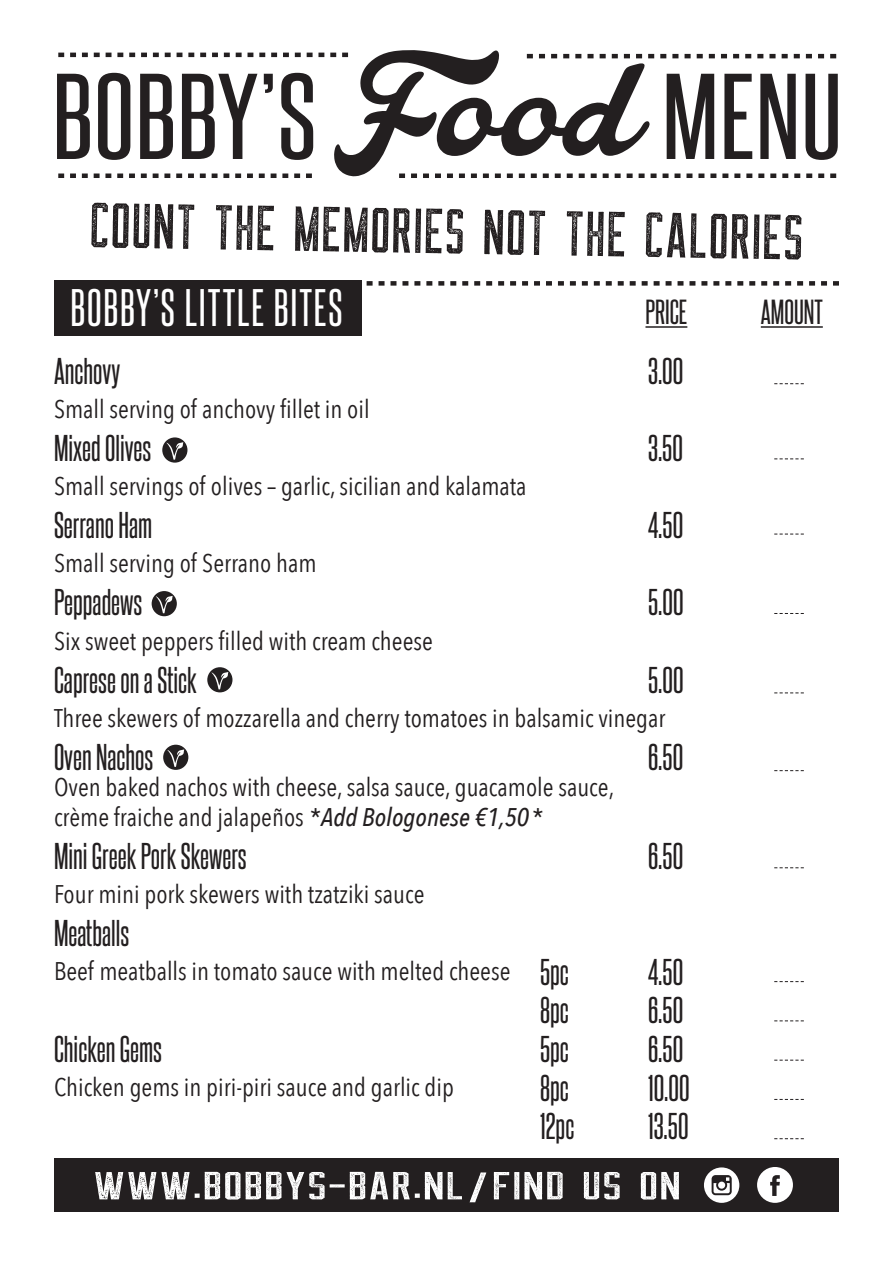
<style>
.page{position:relative;width:893px;height:1263px;background:#fff}
.page>*{position:absolute;margin:0;border:0;box-sizing:border-box;transform-origin:0 0}
.t1{font:103.5px "Steelfish Rg";letter-spacing:.01em;color:#231f20;scale:1.2 1}
.t2{font:63.45px "The Farmer Textured";color:#231f20}
.t3{font:45.45px "Steelfish Rg";letter-spacing:.04em;color:#fff}
.t4{font:39.3px "The Farmer Textured";color:#fff;scale:1.57 1}
.t5{font:32.1px "Steelfish Rg";color:#231f20}
.t6{font:30px "Steelfish Rg";color:#231f20}
.t7{font:25.5px/30.6px "Avenir Next Condensed";color:#231f20}
.s1{font-family:"Lakesight Personal Use Only";font-size:159.3px}
.s2{font-family:"Lakesight Personal Use Only";font-size:153.6px}
.s3{font-family:"Lakesight Personal Use Only";font-size:147.15px}
.s4{font-weight:500;font-style:italic}
.s5{font-family:"Steelfish Rg";font-size:32.1px}
</style>
<div class="page">
<svg style="left:774px;top:383px;width:30px;height:1px"></svg>
<svg style="left:774px;top:458px;width:30px;height:1px"></svg>
<svg style="left:774px;top:533px;width:30px;height:1px"></svg>
<svg style="left:774px;top:613px;width:30px;height:1px"></svg>
<svg style="left:774px;top:692px;width:30px;height:1px"></svg>
<svg style="left:774px;top:770px;width:30px;height:1px"></svg>
<svg style="left:774px;top:867px;width:30px;height:1px"></svg>
<svg style="left:774px;top:981px;width:30px;height:1px"></svg>
<svg style="left:774px;top:1020px;width:30px;height:1px"></svg>
<svg style="left:774px;top:1060px;width:30px;height:1px"></svg>
<svg style="left:774px;top:1099px;width:30px;height:1px"></svg>
<svg style="left:774px;top:1138px;width:30px;height:1px"></svg>
<div style="left:54px;top:1158px;width:785px;height:53px;background:#231f20"></div>
<svg style="left:704px;top:1167px;width:35px;height:36px"></svg>
<svg style="left:757px;top:1167px;width:36px;height:36px"></svg>
<svg style="left:367px;top:281px;width:472px;height:5px"></svg>
<div style="left:54px;top:281px;width:307px;height:55px;background:#231f20"></div>
<hr style="left:645px;top:326px;width:42px;height:2px;background:#231f20">
<hr style="left:761px;top:326px;width:62px;height:2px;background:#231f20">
<div style="left:163px;top:745px;width:25px;height:25px;background:#231f20;border-radius:50%"></div>
<svg style="left:167px;top:749px;width:17px;height:18px"></svg>
<div style="left:207px;top:667px;width:25px;height:25px;background:#231f20;border-radius:50%"></div>
<svg style="left:211px;top:672px;width:17px;height:17px"></svg>
<div style="left:152px;top:591px;width:25px;height:25px;background:#231f20;border-radius:50%"></div>
<svg style="left:156px;top:596px;width:17px;height:17px"></svg>
<svg style="left:162px;top:437px;width:25px;height:26px"></svg>
<svg style="left:166px;top:442px;width:17px;height:18px"></svg>
<svg style="left:58px;top:53px;width:290px;height:4px"></svg>
<svg style="left:58px;top:173px;width:254px;height:5px"></svg>
<svg style="left:527px;top:54px;width:309px;height:4px"></svg>
<svg style="left:399px;top:173px;width:437px;height:5px"></svg>
<h1 class="t1" style="left:52px;top:53px;width:659px">BOBBY’S<span class="s1">F</span><span class="s2">oo</span><span class="s3">d</span> MENU</h1>
<h2 class="t2" style="left:90px;top:199px;width:716px;rotate:1deg">COUNT THE MEMORIES NOT THE CALORIES</h2>
<h3 class="t3" style="left:71px;top:280px;width:273px">BOBBY’S LITTLE BITES</h3>
<p class="t6" style="left:645px;top:293px;width:43px">PRICE</p>
<p class="t6" style="left:761px;top:293px;width:64px">AMOUNT</p>
<p class="t5" style="left:54px;top:351px;width:68px">Anchovy</p>
<p class="t5" style="left:648px;top:351px;width:37px">3.00</p>
<p class="t7" style="left:54px;top:393px;width:317px">Small serving of anchovy fillet in oil</p>
<p class="t5" style="left:54px;top:429px;width:99px">Mixed Olives</p>
<p class="t5" style="left:648px;top:429px;width:36px">3.50</p>
<p class="t7" style="left:54px;top:470px;width:474px">Small servings of olives – garlic, sicilian and kalamata</p>
<p class="t5" style="left:54px;top:506px;width:100px">Serrano Ham</p>
<p class="t5" style="left:648px;top:506px;width:37px">4.50</p>
<p class="t7" style="left:54px;top:547px;width:264px">Small serving of Serrano ham</p>
<p class="t5" style="left:54px;top:583px;width:90px">Peppadews</p>
<p class="t5" style="left:648px;top:583px;width:37px">5.00</p>
<p class="t7" style="left:54px;top:624px;width:380px">Six sweet peppers filled with cream cheese</p>
<p class="t5" style="left:54px;top:660px;width:144px">Caprese on a Stick</p>
<p class="t5" style="left:648px;top:660px;width:37px">5.00</p>
<p class="t7" style="left:54px;top:701px;width:613px">Three skewers of mozzarella and cherry tomatoes in balsamic vinegar</p>
<p class="t5" style="left:54px;top:737px;width:101px">Oven Nachos</p>
<p class="t5" style="left:648px;top:737px;width:37px">6.50</p>
<p class="t7" style="left:54px;top:770px;width:562px">Oven baked nachos with cheese, salsa sauce, guacamole sauce, crème fraiche and jalapeños <span class="s4">*Add Bologonese €1,50*</span></p>
<p class="t5" style="left:54px;top:836px;width:194px">Mini Greek Pork Skewers</p>
<p class="t5" style="left:648px;top:836px;width:37px">6.50</p>
<p class="t7" style="left:54px;top:878px;width:372px">Four mini pork skewers with tzatziki sauce</p>
<p class="t5" style="left:54px;top:914px;width:77px">Meatballs</p>
<p class="t7" style="left:54px;top:955px;width:516px">Beef meatballs in tomato sauce with melted cheese <span class="s5">5pc</span></p>
<p class="t5" style="left:648px;top:952px;width:37px">4.50</p>
<p class="t5" style="left:540px;top:991px;width:30px">8pc</p>
<p class="t5" style="left:648px;top:991px;width:37px">6.50</p>
<p class="t5" style="left:54px;top:1029px;width:110px">Chicken Gems</p>
<p class="t5" style="left:540px;top:1029px;width:30px">5pc</p>
<p class="t5" style="left:648px;top:1029px;width:37px">6.50</p>
<p class="t7" style="left:54px;top:1070px;width:401px">Chicken gems in piri-piri sauce and garlic dip</p>
<p class="t5" style="left:540px;top:1068px;width:30px">8pc</p>
<p class="t5" style="left:648px;top:1068px;width:43px">10.00</p>
<p class="t5" style="left:540px;top:1106px;width:36px">12pc</p>
<p class="t5" style="left:648px;top:1106px;width:42px">13.50</p>
<h3 class="t4" style="left:93px;top:1170px;width:377px">WWW.BOBBYS-BAR.NL/FIND US ON</h3>
</div>
